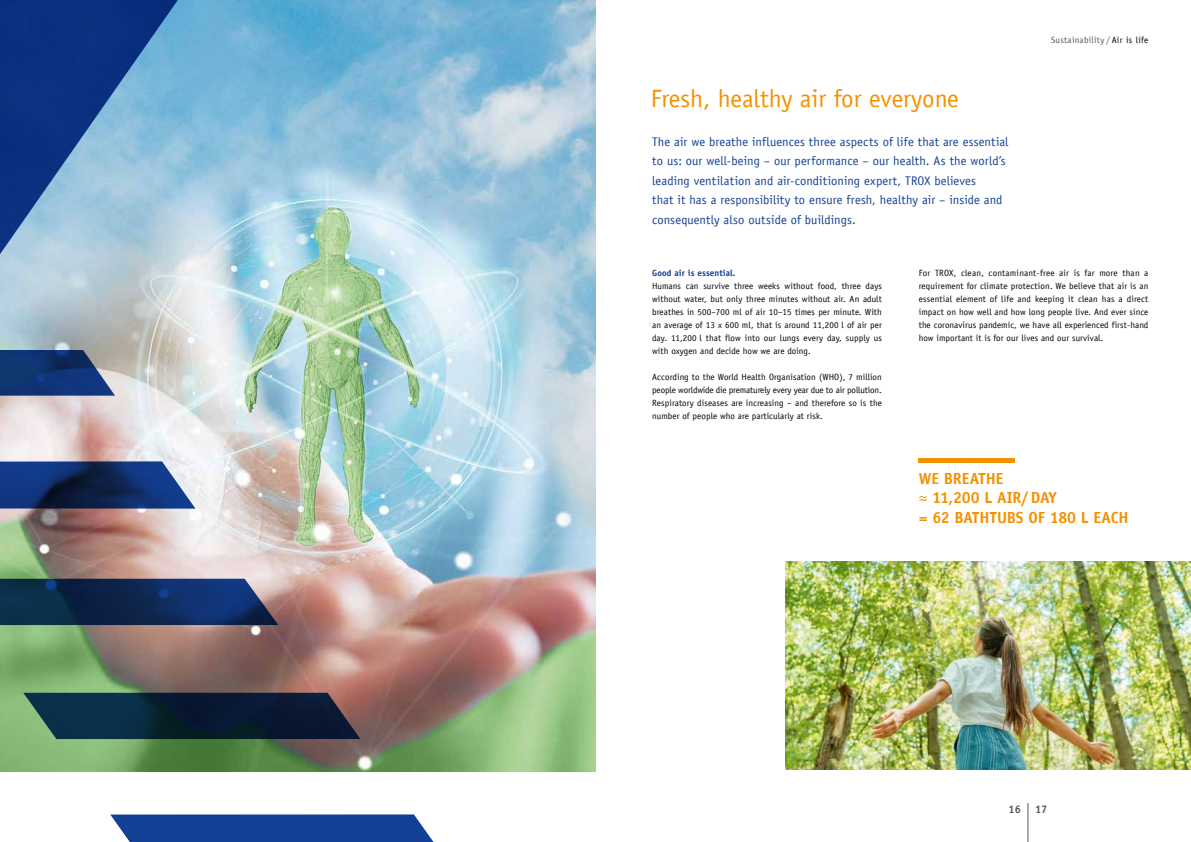
<style>
.page{position:relative;width:1191px;height:842px;background:#fff}
.page>*{position:absolute;margin:0;border:0;box-sizing:border-box;transform-origin:0 0}
.t1{font:25px "TROX Officina Sans";color:#f39100}
.t2{font:700 16px/19.5px "TROX Officina Sans";letter-spacing:-.01em;color:#f39100}
.t3{font:12.5px/19.5px "TROX Officina Sans";letter-spacing:.005em;color:#134094}
.t4{font:700 11px "TROX Officina Sans";color:#565656}
.t5{font:9px/13px "TROX Officina Sans";letter-spacing:.01em;color:#000;text-align:justify}
.t6{font:9px "TROX Officina Sans";letter-spacing:.03em;color:#565656}
.t7{font:700 9px "TROX Officina Sans";letter-spacing:.01em;color:#134094}
.s1{color:#000}
</style>
<div class="page">
<img style="left:0;top:0;width:595px;height:771px">
<img style="left:785px;top:562px;width:406px;height:208px">
<svg style="left:0;top:0;width:184px;height:266px"></svg>
<svg style="left:110px;top:814px;width:324px;height:28px"></svg>
<svg style="left:23px;top:693px;width:337px;height:46px"></svg>
<svg style="left:0;top:579px;width:278px;height:46px"></svg>
<svg style="left:0;top:461px;width:195px;height:48px"></svg>
<svg style="left:0;top:350px;width:115px;height:46px"></svg>
<hr style="left:1027px;top:803px;width:1px;height:39px;background:#565656">
<hr style="left:918px;top:458px;width:97px;height:4px;background:#f39100">
<h1 class="t1" style="left:651px;top:84px;width:309px">Fresh, healthy air for everyone</h1>
<p class="t3" style="left:652px;top:132px;width:358px">The air we breathe influences three aspects of life that are essential to us: our well-being – our performance – our health. As the world’s leading ventilation and air-conditioning expert, TROX believes<br>that it has a responsibility to ensure fresh, healthy air – inside and consequently also outside of buildings.</p>
<p class="t6" style="left:1051px;top:35px;width:99px">Sustainability / <span class="s1">Air is life</span></p>
<p class="t7" style="left:652px;top:267px;width:85px">Good air is essential.</p>
<p class="t5" style="left:652px;top:279px;width:231px">Humans can survive three weeks without food, three days without water, but only three minutes without air. An adult breathes in 500–700 ml of air 10–15 times per minute. With an average of 13 x 600 ml, that is around 11,200 l of air per day. 11,200 l that flow into our lungs every day, supply us with oxygen and decide how we are doing.</p>
<p class="t5" style="left:652px;top:370px;width:231px">According to the World Health Organisation (WHO), 7 million people worldwide die prematurely every year due to air pollution.<br>Respiratory diseases are increasing – and therefore so is the number of people who are particularly at risk.</p>
<p class="t5" style="left:918px;top:266px;width:231px">For TROX, clean, contaminant-free air is far more than a requirement for climate protection. We believe that air is an essential element of life and keeping it clean has a direct impact on how well and how long people live. And ever since the coronavirus pandemic, we have all experienced first-hand how important it is for our lives and our survival.</p>
<h2 class="t2" style="left:918px;top:468px;width:211px">WE BREATHE<br>≈ 11,200 L AIR/DAY<br>= 62 BATHTUBS OF 180 L EACH</h2>
<p class="t4" style="left:1008px;top:802px;width:14px">16</p>
<p class="t4" style="left:1035px;top:802px;width:14px">17</p>
</div>
